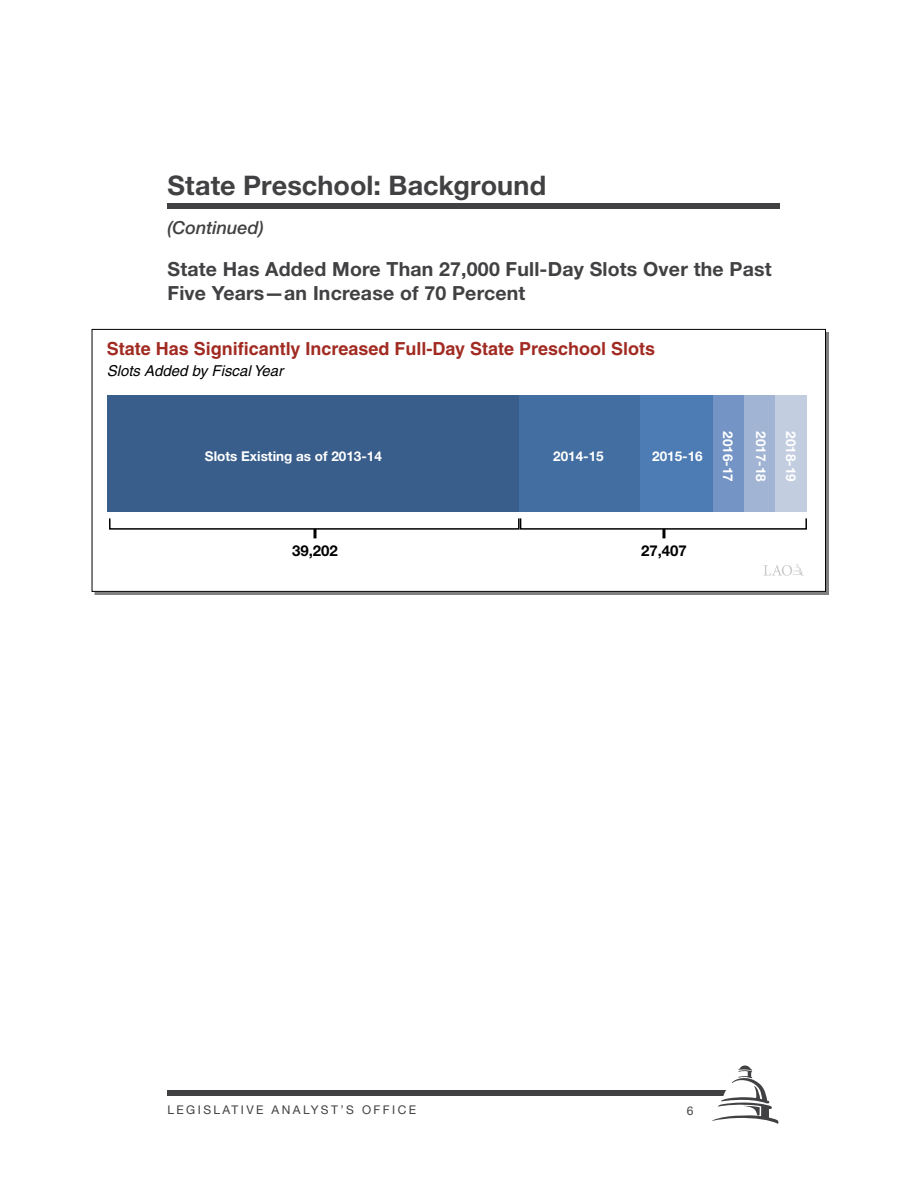
<style>
.page{position:relative;width:918px;height:1188px;background:#fff}
.page>*{position:absolute;margin:0;border:0;box-sizing:border-box;transform-origin:0 0}
.t1{font:700 27px "Helvetica Neue LT";color:#414042}
.t2{font:700 19.5px/24px "Helvetica Neue LT";letter-spacing:.01em;color:#414042}
.t3{font:700 18px "Helvetica";color:#a12b22}
.t4{font:italic 500 18px "Helvetica Neue LT";color:#414042}
.t5{font:italic 15px "Helvetica";color:#000}
.t6{font:700 15px "Helvetica Neue LT";color:#010101}
.t7{font:700 13.5px "Helvetica Neue LT";color:#fff}
.t8{font:12px "Helvetica Neue LT";letter-spacing:.2em;color:#414042}
</style>
<div class="page">
<div style="left:168px;top:1090px;width:567px;height:5px;background:#414042"></div>
<svg style="left:712px;top:1065px;width:67px;height:59px"></svg>
<div style="left:168px;top:204px;width:612px;height:5px;background:#414042"></div>
<div style="left:92px;top:329px;width:734px;height:263px;border:1px solid #000"></div>
<svg style="left:764px;top:564px;width:40px;height:12px"></svg>
<div style="left:107px;top:395px;width:412px;height:117px;background:#395e8b"></div>
<div style="left:519px;top:395px;width:121px;height:117px;background:#436ea2"></div>
<div style="left:640px;top:395px;width:73px;height:117px;background:#4d7cb5"></div>
<div style="left:713px;top:395px;width:32px;height:117px;background:#7494c5"></div>
<div style="left:745px;top:395px;width:31px;height:117px;background:#a2b4d4"></div>
<div style="left:776px;top:395px;width:31px;height:117px;background:#c3cde0"></div>
<div style="left:109px;top:518px;width:411px;height:12px;border:2px solid #000"></div>
<div style="left:520px;top:518px;width:287px;height:12px;border:2px solid #000"></div>
<svg style="left:314px;top:529px;width:3px;height:9px"></svg>
<svg style="left:662px;top:529px;width:3px;height:9px"></svg>
<h1 class="t1" style="left:168px;top:169px;width:380px">State Preschool: Background</h1>
<p class="t4" style="left:168px;top:217px;width:98px">(Continued)</p>
<p class="t2" style="left:168px;top:257px;width:606px">State Has Added More Than 27,000 Full‑Day Slots Over the Past<br>Five Years—an Increase of 70 Percent</p>
<p class="t3" style="left:107px;top:338px;width:550px">State Has Significantly Increased Full-Day State Preschool Slots</p>
<p class="t5" style="left:107px;top:362px;width:178px">Slots Added by Fiscal Year</p>
<p class="t7" style="left:205px;top:448px;width:178px">Slots Existing as of 2013-14</p>
<p class="t7" style="left:553px;top:448px;width:52px">2014-15</p>
<p class="t7" style="left:652px;top:448px;width:52px">2015-16</p>
<p class="t7" style="left:736px;top:431px;width:52px;rotate:90deg">2016-17</p>
<p class="t7" style="left:769px;top:431px;width:52px;rotate:90deg">2017-18</p>
<p class="t7" style="left:799px;top:431px;width:52px;rotate:90deg">2018-19</p>
<p class="t6" style="left:292px;top:542px;width:47px">39,202</p>
<p class="t6" style="left:641px;top:542px;width:47px">27,407</p>
<p class="t8" style="left:168px;top:1102px;width:250px">LEGISLATIVE ANALYST’S OFFICE</p>
<p class="t8" style="left:687px;top:1104px;width:8px">6</p>
</div>
